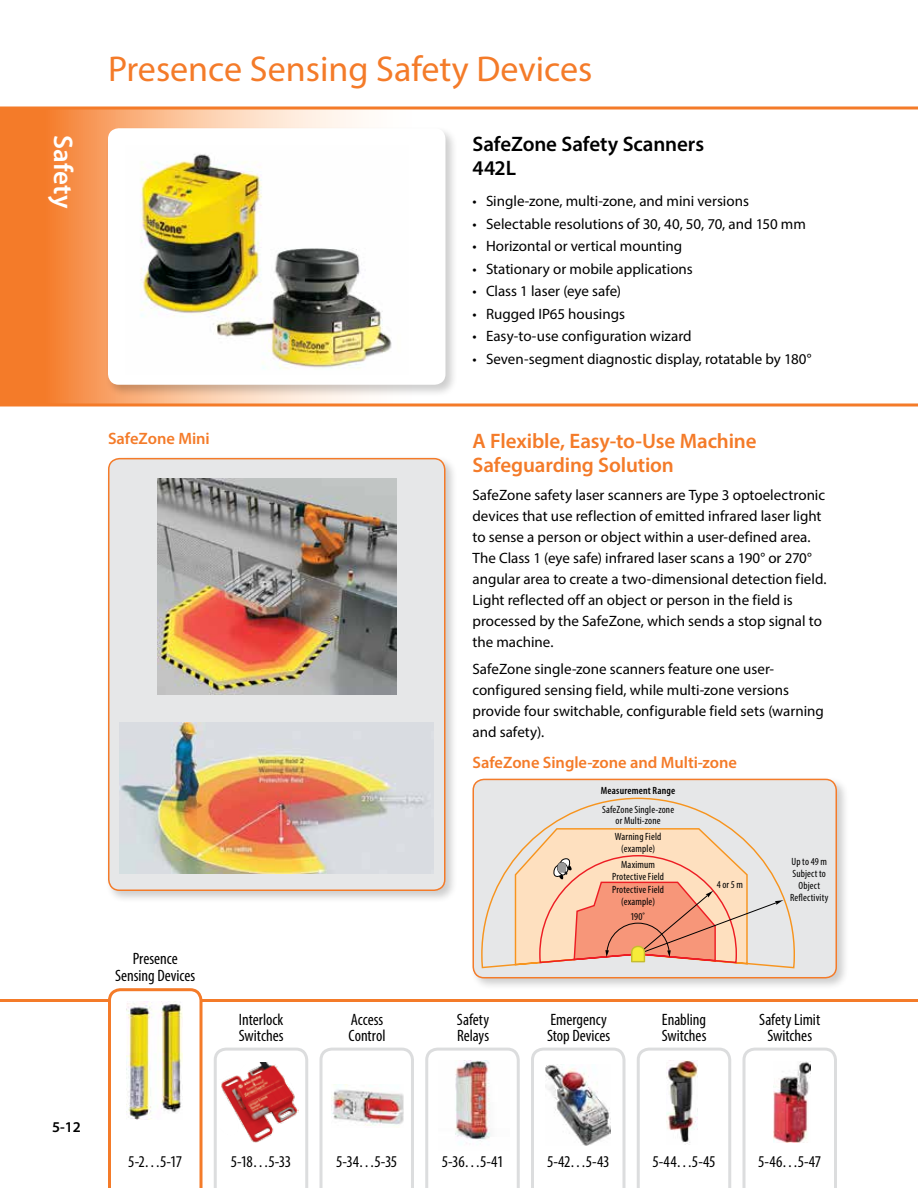
<style>
.page{position:relative;width:918px;height:1188px;background:#fff}
.page>*{position:absolute;margin:0;border:0;box-sizing:border-box;transform-origin:0 0}
.t1{font:36px "Myriad Pro";color:#f47b29}
.t2{font:600 27px "Myriad Pro";letter-spacing:.005em;color:#fff}
.t3{font:600 21px/24px "Myriad Pro";letter-spacing:-.005em;color:#f47b29}
.t4{font:600 21px/24px "Myriad Pro";letter-spacing:-.005em;color:#000}
.t5{font:condensed 16.5px/16.5px "Myriad Pro";color:#000}
.t6{font:600 16.5px "Myriad Pro";color:#f47b29}
.t7{font:15px/21px "Myriad Pro";color:#000}
.t8{font:600 15px "Myriad Pro";color:#000}
.t9{font:condensed 10.5px/12px "Myriad Pro";letter-spacing:.015em;color:#000;text-align:center}
.t10{font:600 condensed 10.5px "Myriad Pro";letter-spacing:.02em;color:#000}
.t11{font:condensed 10.05px "Myriad Pro";color:#000}
</style>
<div class="page">
<hr style="left:0;top:999px;width:918px;height:3px;background:#f47b29">
<svg style="left:0;top:110px;width:472px;height:294px"></svg>
<hr style="left:0;top:404px;width:918px;height:2px;background:#f47b29">
<svg style="left:0;top:106px;width:918px;height:4px;background:#f69858"></svg>
<svg style="left:214px;top:1048px;width:94px;height:140px"></svg>
<svg style="left:319px;top:1048px;width:95px;height:140px"></svg>
<svg style="left:425px;top:1048px;width:95px;height:140px"></svg>
<svg style="left:531px;top:1048px;width:95px;height:140px"></svg>
<svg style="left:637px;top:1048px;width:94px;height:140px"></svg>
<svg style="left:743px;top:1048px;width:94px;height:140px"></svg>
<svg style="left:108px;top:988px;width:94px;height:200px"></svg>
<img style="left:773px;top:1061px;width:38px;height:81px">
<img style="left:546px;top:1064px;width:64px;height:81px">
<img style="left:666px;top:1060px;width:31px;height:84px">
<img style="left:438px;top:1061px;width:71px;height:89px">
<img style="left:126px;top:1002px;width:56px;height:118px">
<img style="left:219px;top:1063px;width:80px;height:81px">
<img style="left:332px;top:1085px;width:72px;height:42px">
<div style="left:105px;top:455px;width:353px;height:449px;background:#000;opacity:.2"></div>
<div style="left:109px;top:459px;width:336px;height:431px;background:#e6e7e8;border-radius:11px"></div>
<div style="left:108px;top:458px;width:338px;height:433px;border:2px solid #f47b29;border-radius:11px"></div>
<div style="left:469px;top:776px;width:381px;height:215px;background:#000;opacity:.2"></div>
<div style="left:473px;top:779px;width:363px;height:199px;background:#e6e7e8;border-radius:11px"></div>
<div style="left:473px;top:779px;width:364px;height:199px;border:2px solid #f47b29;border-radius:11px"></div>
<div style="left:105px;top:125px;width:353px;height:272px;background:#000;opacity:.2"></div>
<div style="left:108px;top:128px;width:338px;height:257px;background:#fff;border-radius:11px"></div>
<img style="left:140px;top:154px;width:252px;height:215px">
<img style="left:157px;top:478px;width:239px;height:216px">
<img style="left:120px;top:723px;width:314px;height:151px">
<svg style="left:481px;top:798px;width:314px;height:170px"></svg>
<svg style="left:515px;top:829px;width:269px;height:136px"></svg>
<h2 class="t2" style="left:80px;top:135px;width:75px;rotate:90deg">Safety</h2>
<h1 class="t1" style="left:108px;top:47px;width:486px">Presence Sensing Safety Devices</h1>
<p class="t6" style="left:108px;top:428px;width:103px">SafeZone Mini</p>
<p class="t5" style="left:115px;top:950px;width:82px;text-align:center">Presence<br>Sensing Devices</p>
<p class="t5" style="left:239px;top:1011px;width:46px">Interlock<br>Switches</p>
<p class="t5" style="left:349px;top:1011px;width:38px">Access<br>Control</p>
<h3 class="t4" style="left:472px;top:131px;width:233px">SafeZone Safety Scanners<br>442L</h3>
<p class="t7" style="left:472px;top:190px;width:278px">• Single-zone, multi-zone, and mini versions</p>
<p class="t7" style="left:472px;top:213px;width:335px">• Selectable resolutions of 30, 40, 50, 70, and 150 mm</p>
<p class="t7" style="left:472px;top:235px;width:211px">• Horizontal or vertical mounting</p>
<p class="t7" style="left:472px;top:258px;width:222px">• Stationary or mobile applications</p>
<p class="t7" style="left:472px;top:280px;width:150px">• Class 1 laser (eye safe)</p>
<p class="t7" style="left:472px;top:303px;width:154px">• Rugged IP65 housings</p>
<p class="t7" style="left:472px;top:325px;width:221px">• Easy-to-use configuration wizard</p>
<p class="t7" style="left:472px;top:348px;width:340px">• Seven-segment diagnostic display, rotatable by 180°</p>
<h3 class="t3" style="left:472px;top:428px;width:286px">A Flexible, Easy-to-Use Machine<br>Safeguarding Solution</h3>
<p class="t7" style="left:472px;top:484px;width:356px">SafeZone safety laser scanners are Type 3 optoelectronic devices that use reflection of emitted infrared laser light to sense a person or object within a user-defined area.<br>The Class 1 (eye safe) infrared laser scans a 190° or 270° angular area to create a two-dimensional detection field.<br>Light reflected off an object or person in the field is processed by the SafeZone, which sends a stop signal to the machine.</p>
<p class="t7" style="left:472px;top:658px;width:353px">SafeZone single-zone scanners feature one user&shy;configured sensing field, while multi-zone versions provide four switchable, configurable field sets (warning and safety).</p>
<p class="t6" style="left:472px;top:752px;width:266px">SafeZone Single-zone and Multi-zone</p>
<p class="t10" style="left:601px;top:784px;width:76px">Measurement Range</p>
<p class="t9" style="left:602px;top:804px;width:74px;line-height:10.5px">SafeZone Single-zone or Multi-zone</p>
<p class="t9" style="left:615px;top:830px;width:48px">Warning Field (example)</p>
<p class="t9" style="left:612px;top:858px;width:54px">Maximum<br>Protective Field</p>
<p class="t9" style="left:612px;top:883px;width:54px">Protective Field (example)</p>
<p class="t9" style="left:630px;top:911px;width:17px">190˚</p>
<p class="t11" style="left:620px;top:900px;width:37px">Safety Field</p>
<p class="t9" style="left:717px;top:879px;width:28px">4 or 5 m</p>
<p class="t9" style="left:790px;top:855px;width:40px">Up to 49 m<br>Subject to<br>Object<br>Reflectivity</p>
<p class="t5" style="left:457px;top:1011px;width:34px">Safety<br>Relays</p>
<p class="t5" style="left:547px;top:1011px;width:65px">Emergency<br>Stop Devices</p>
<p class="t5" style="left:662px;top:1011px;width:46px">Enabling<br>Switches</p>
<p class="t5" style="left:759px;top:1011px;width:62px;text-align:center">Safety Limit<br>Switches</p>
<p class="t8" style="left:52px;top:1117px;width:30px">5-12</p>
<p class="t5" style="left:128px;top:1153px;width:55px">5-2…5-17</p>
<p class="t5" style="left:442px;top:1153px;width:63px">5-36…5-41</p>
<p class="t5" style="left:547px;top:1153px;width:64px">5-42…5-43</p>
<p class="t5" style="left:652px;top:1153px;width:65px">5-44…5-45</p>
<p class="t5" style="left:758px;top:1153px;width:65px">5-46…5-47</p>
<p class="t5" style="left:231px;top:1153px;width:62px">5-18…5-33</p>
<p class="t5" style="left:336px;top:1153px;width:63px">5-34…5-35</p>
</div>
